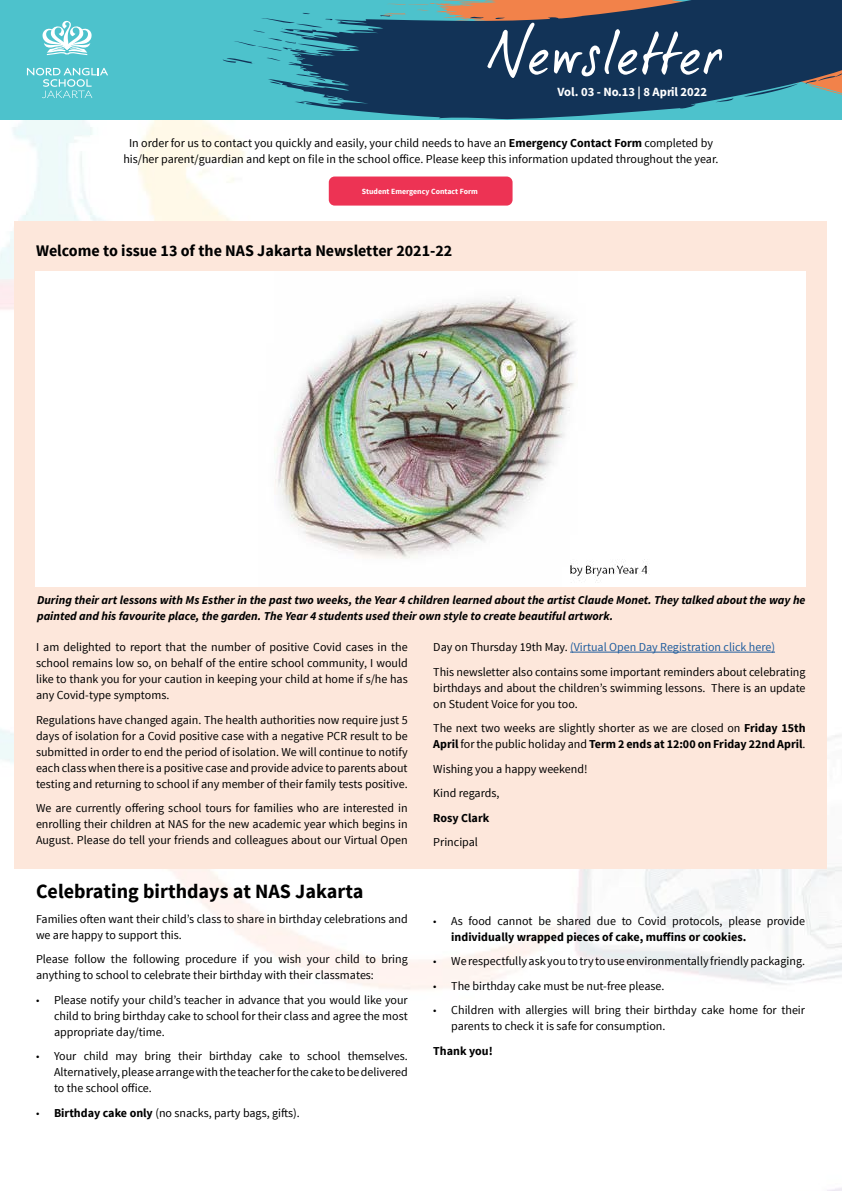
<style>
.page{position:relative;width:842px;height:1191px;background:#fff}
.page>*{position:absolute;margin:0;border:0;box-sizing:border-box;transform-origin:0 0}
.t1{font:59.2px "dear Joe 5 CASUAL P";color:#fff}
.t2{font:700 20.2px "Source Sans Pro";color:#000}
.t3{font:700 16.2px "Source Sans Pro";color:#000}
.t4{font:12.6px "Source Sans Variable";color:#fff}
.t5{font:12.1px/16px "Source Sans Pro";color:#000}
.t6{font:italic 12.1px/16px "Source Sans Variable";color:#000}
.t7{font:700 12.1px "Source Sans Pro";color:#000}
.t8{font:700 7.9px "Source Sans Pro";color:#fff}
.s1{font-weight:700}
.s2{font-family:"Myriad Pro"}
.s3{color:#215e9e}
</style>
<div class="page">
<div style="left:0;top:0;width:842px;height:120px;background:#4dc2cc"></div>
<svg style="left:42px;top:21px;width:50px;height:34px"></svg>
<svg style="left:27px;top:68px;width:81px;height:30px"></svg>
<svg style="left:223px;top:0;width:619px;height:119px;fill:#123357"></svg>
<div style="left:14px;top:221px;width:812px;height:648px;background:#fde7db"></div>
<div style="left:329px;top:176px;width:184px;height:30px;background:#ed3354;border-radius:6px"></div>
<hr style="left:570px;top:652px;width:205px;height:1px;background:#215e9e">
<div style="left:35px;top:271px;width:770px;height:315px;background:#fff"></div>
<img style="left:275px;top:298px;width:374px;height:285px">
<h1 class="t1" style="left:489px;top:17px;width:237px">Newsletter</h1>
<p class="t4" style="left:557px;top:84px;width:151px">Vol. 03 - No.13 | 8 April 2022</p>
<p class="t5" style="left:123px;top:135px;width:597px;text-align:center">In order for us to contact you quickly and easily, your child needs to have an <span class="s1">Emergency Contact Form</span> completed by his/her parent/guardian and kept on file in the school office. Please keep this information updated throughout the year.</p>
<p class="t8" style="left:362px;top:186px;width:118px">Student Emergency Contact Form</p>
<h3 class="t3" style="left:36px;top:240px;width:418px">Welcome to issue 13 of the NAS Jakarta Newsletter 2021-22</h3>
<p class="t6" style="left:37px;top:592px;width:770px">During their art lessons with Ms Esther in the past two weeks, the Year 4 children learned about the artist Claude Monet. They talked about the way he painted and his favourite place, the garden. The Year 4 students used their own style to create beautiful artwork.</p>
<p class="t5" style="left:36px;top:639px;width:373px;text-align:justify">I am delighted to report that the number of positive Covid cases in the school remains low so, on behalf of the entire school community, I would like to thank you for your caution in keeping your child at home if s/he has any Covid-type symptoms.</p>
<p class="t5" style="left:36px;top:712px;width:373px;text-align:justify">Regulations have changed again. The health authorities now require just 5 days of isolation for a Covid positive case with a negative PCR result to be submitted in order to end the period of isolation. We will continue to notify each class when there is a positive case and provide advice to parents about testing and returning to school if any member of their family tests positive.</p>
<p class="t5" style="left:36px;top:800px;width:373px;text-align:justify">We are currently offering school tours for families who are interested in enrolling their children at NAS for the new academic year which begins in August. Please do tell your friends and colleagues about our Virtual Open</p>
<h2 class="t2" style="left:36px;top:878px;width:329px">Celebrating birthdays at NAS Jakarta</h2>
<p class="t5" style="left:36px;top:911px;width:373px">Families often want their child’s class to share in birthday celebrations and we are happy to support this.</p>
<p class="t5" style="left:36px;top:951px;width:373px">Please follow the following procedure if you wish your child to bring anything to school to celebrate their birthday with their classmates:</p>
<p class="t5" style="left:54px;top:992px;width:355px;text-align:justify;text-indent:-18px"><span class="s2">•</span> Please notify your child’s teacher in advance that you would like your child to bring birthday cake to school for their class and agree the most appropriate day/time.</p>
<p class="t5" style="left:54px;top:1048px;width:355px;text-align:justify;text-indent:-18px"><span class="s2">•</span> Your child may bring their birthday cake to school themselves.<br>Alternatively, please arrange with the teacher for the cake to be delivered to the school office.</p>
<p class="t5" style="left:36px;top:1105px;width:265px"><span class="s2">•</span> <span class="s1">Birthday cake only</span> (no snacks, party bags, gifts).</p>
<p class="t5" style="left:433px;top:635px;width:374px;line-height:24.5px">Day on Thursday 19th May. <span class="s3">(Virtual Open Day Registration click here)<br></span>This newsletter also contains some important reminders about celebrating</p>
<p class="t5" style="left:433px;top:680px;width:374px">birthdays and about the children’s swimming lessons. There is an update on Student Voice for you too.</p>
<p class="t5" style="left:433px;top:720px;width:374px">The next two weeks are slightly shorter as we are closed on <span class="s1">Friday 15th<br>April</span> for the public holiday and <span class="s1">Term 2 ends at 12:00 on Friday 22nd April</span>.</p>
<p class="t5" style="left:433px;top:756px;width:156px;line-height:24.5px">Wishing you a happy weekend!<br>Kind regards,</p>
<p class="t7" style="left:433px;top:810px;width:58px">Rosy Clark</p>
<p class="t5" style="left:433px;top:834px;width:46px">Principal</p>
<p class="t5" style="left:451px;top:913px;width:355px;text-indent:-18px"><span class="s2">•</span> As food cannot be shared due to Covid protocols, please provide <span class="s1">individually wrapped pieces of cake, muffins or cookies.</span></p>
<p class="t5" style="left:433px;top:953px;width:373px"><span class="s2">•</span> We respectfully ask you to try to use environmentally friendly packaging.</p>
<p class="t5" style="left:433px;top:978px;width:233px"><span class="s2">•</span> The birthday cake must be nut-free please.</p>
<p class="t5" style="left:451px;top:1002px;width:355px;text-indent:-18px"><span class="s2">•</span> Children with allergies will bring their birthday cake home for their parents to check it is safe for consumption.</p>
<p class="t7" style="left:433px;top:1043px;width:61px">Thank you!</p>
</div>
